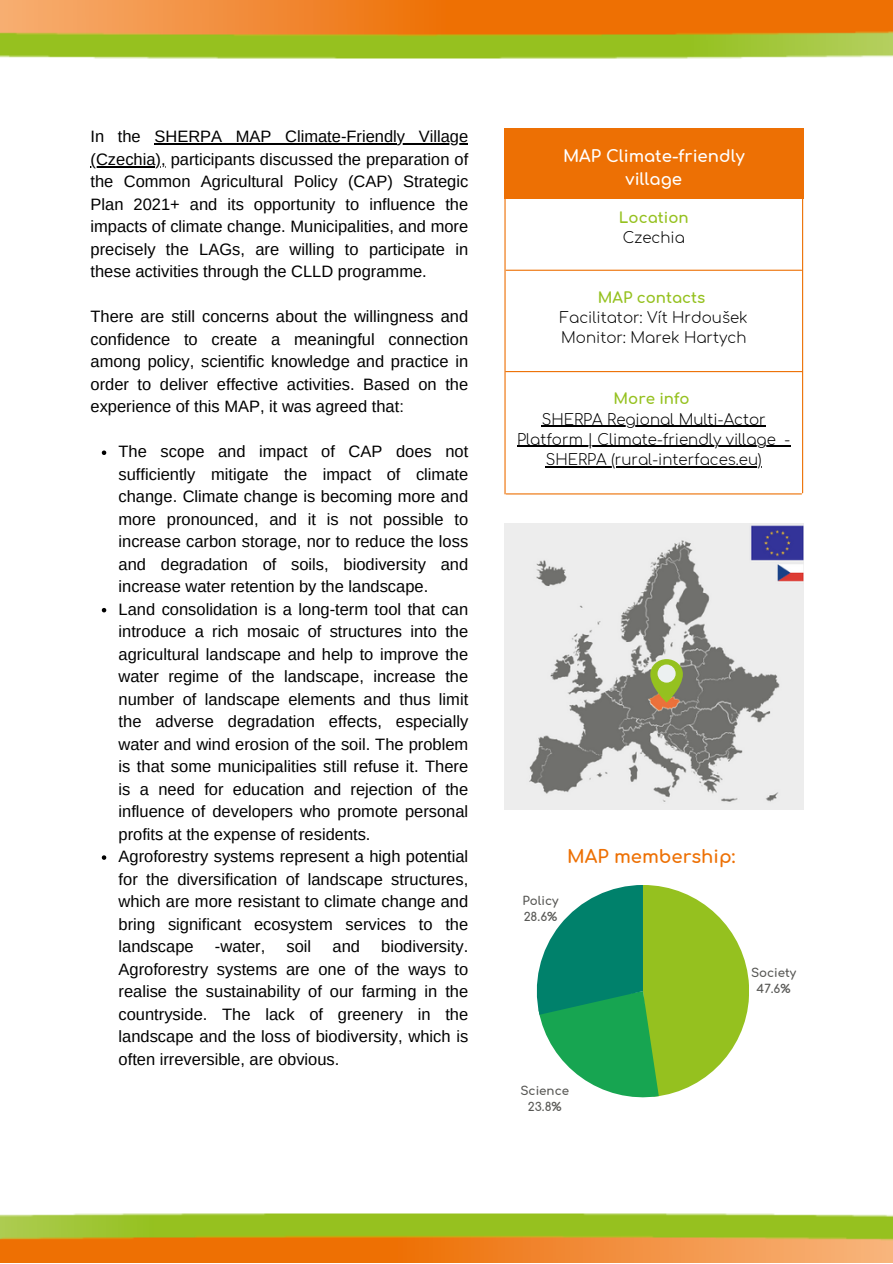
<style>
.page{position:relative;width:893px;height:1264px;background:#fff}
.page>*{position:absolute;margin:0;border:0;box-sizing:border-box;transform-origin:0 0}
.t1{font:700 18px "Comfortaa";color:#ed7004}
.t2{font:16.5px/22.5px "Arimo";color:#000;text-align:justify}
.t3{font:700 16.5px/22.5px "Comfortaa";color:#fff;text-align:center}
.t4{font:300 15px/20.2px "Comfortaa";color:#000;text-align:center}
.t5{font:700 15px "Comfortaa";color:#95c11f}
.t6{font:700 11.85px "Comfortaa";color:#585855}
</style>
<div class="page">
<img style="left:0;top:0;width:892px;height:1262px">
<svg style="left:536px;top:885px;width:213px;height:212px"></svg>
<div style="left:504px;top:128px;width:299px;height:70px;background:#ed7004"></div>
<hr style="left:504px;top:190px;width:1px;height:304px;background:#ed7004">
<hr style="left:802px;top:190px;width:1px;height:303px;background:#ed7004">
<hr style="left:541px;top:425px;width:224px;height:2px;background:#000">
<hr style="left:517px;top:446px;width:258px;height:1px;background:#000">
<svg style="left:775px;top:446px;width:15px;height:1px"></svg>
<hr style="left:545px;top:466px;width:216px;height:1px;background:#000">
<hr style="left:506px;top:270px;width:295px;height:1px;background:#ed7004">
<hr style="left:505px;top:371px;width:297px;height:1px;background:#ed7004">
<hr style="left:506px;top:493px;width:295px;height:1px;background:#ed7004">
<svg style="left:102px;top:450px;width:4px;height:5px"></svg>
<svg style="left:102px;top:608px;width:4px;height:4px"></svg>
<svg style="left:102px;top:855px;width:4px;height:4px"></svg>
<hr style="left:154px;top:143px;width:314px;height:2px;background:#000">
<hr style="left:90px;top:166px;width:76px;height:1px;background:#000">
<img style="left:504px;top:524px;width:299px;height:285px">
<svg style="left:650px;top:659px;width:32px;height:43px"></svg>
<div style="left:657px;top:664px;width:18px;height:18px;background:#ecf0f1;border-radius:50%"></div>
<p class="t2" style="left:90px;top:125px;width:379px">In the SHERPA MAP Climate-Friendly Village (Czechia), participants discussed the preparation of the Common Agricultural Policy (CAP) Strategic Plan 2021+ and its opportunity to influence the impacts of climate change. Municipalities, and more precisely the LAGs, are willing to participate in these activities through the CLLD programme.</p>
<p class="t2" style="left:90px;top:305px;width:379px">There are still concerns about the willingness and confidence to create a meaningful connection among policy, scientific knowledge and practice in order to deliver effective activities. Based on the experience of this MAP, it was agreed that:</p>
<p class="t2" style="left:119px;top:440px;width:351px">The scope and impact of CAP does not sufficiently mitigate the impact of climate change. Climate change is becoming more and more pronounced, and it is not possible to increase carbon storage, nor to reduce the loss and degradation of soils, biodiversity and increase water retention by the landscape.</p>
<p class="t2" style="left:119px;top:597px;width:351px">Land consolidation is a long-term tool that can introduce a rich mosaic of structures into the agricultural landscape and help to improve the water regime of the landscape, increase the number of landscape elements and thus limit the adverse degradation effects, especially water and wind erosion of the soil. The problem is that some municipalities still refuse it. There is a need for education and rejection of the influence of developers who promote personal profits at the expense of residents.</p>
<p class="t2" style="left:119px;top:845px;width:351px">Agroforestry systems represent a high potential for the diversification of landscape structures, which are more resistant to climate change and bring significant ecosystem services to the landscape</p>
<p class="t2" style="left:119px;top:935px;width:351px;text-indent:262px">biodiversity.<br>Agroforestry systems are one of the ways to realise the sustainability of our farming in the countryside. The lack of greenery in the landscape and the loss of biodiversity, which is often irreversible, are obvious.</p>
<p class="t2" style="left:215px;top:935px;width:52px">-water,</p>
<p class="t2" style="left:286px;top:935px;width:26px">soil</p>
<p class="t2" style="left:332px;top:935px;width:29px">and</p>
<p class="t3" style="left:563px;top:146px;width:183px">MAP Climate-friendly village</p>
<p class="t5" style="left:619px;top:209px;width:71px">Location</p>
<p class="t4" style="left:622px;top:228px;width:64px">Czechia</p>
<p class="t5" style="left:597px;top:290px;width:109px">MAP contacts</p>
<p class="t4" style="left:560px;top:308px;width:189px">Facilitator: Vít Hrdoušek</p>
<p class="t4" style="left:561px;top:328px;width:187px">Monitor: Marek Hartych</p>
<p class="t5" style="left:613px;top:391px;width:78px">More info</p>
<p class="t4" style="left:517px;top:409px;width:275px">SHERPA Regional Multi-Actor<br>Platform | Climate-friendly village -<br>SHERPA (rural-interfaces.eu)</p>
<p class="t1" style="left:567px;top:847px;width:169px">MAP membership:</p>
<p class="t6" style="left:522px;top:894px;width:37px">Policy</p>
<p class="t6" style="left:523px;top:910px;width:35px">28.6%</p>
<p class="t6" style="left:751px;top:966px;width:47px">Society</p>
<p class="t6" style="left:756px;top:982px;width:36px">47.6%</p>
<p class="t6" style="left:520px;top:1084px;width:50px">Science</p>
<p class="t6" style="left:528px;top:1100px;width:35px">23.8%</p>
</div>
